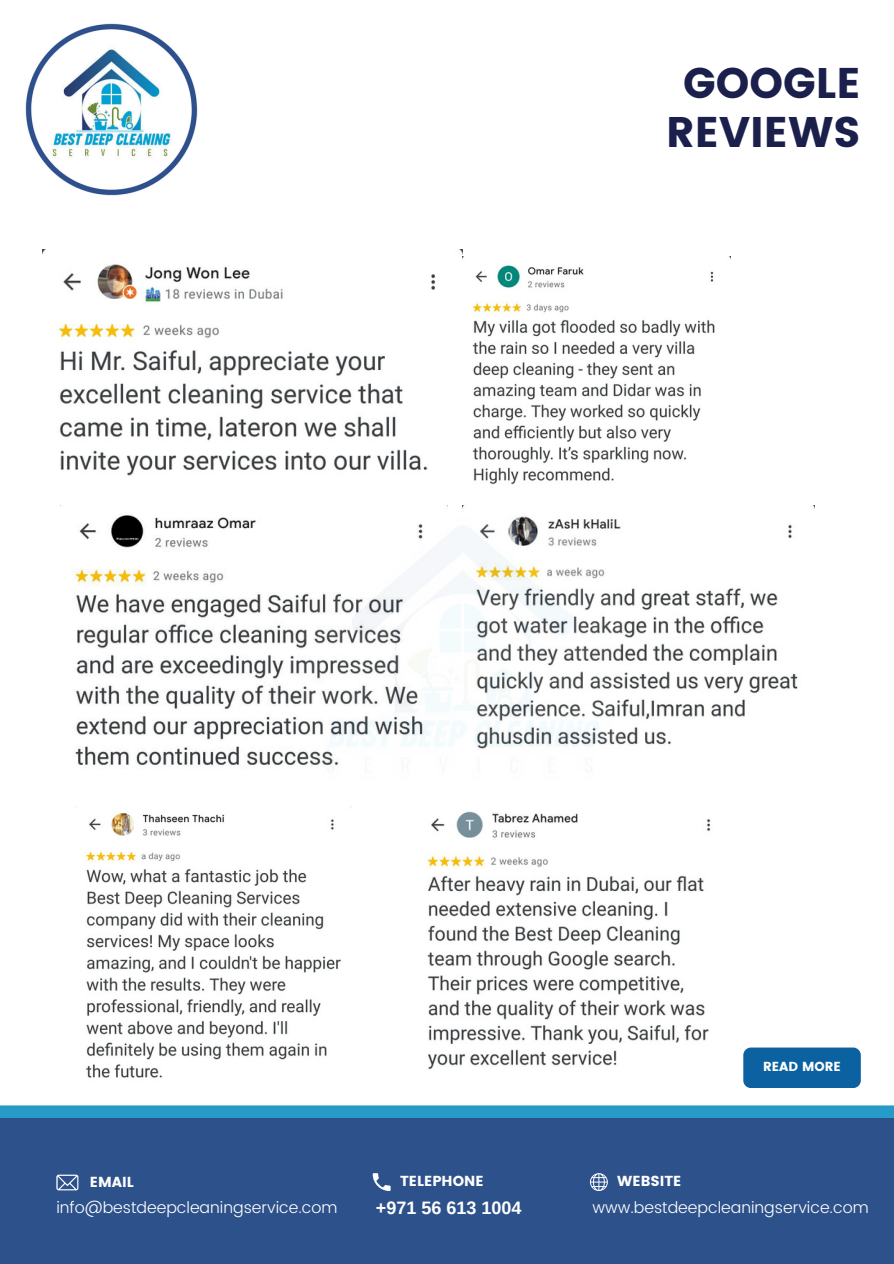
<style>
.page{position:relative;width:894px;height:1264px;background:#fff}
.page>*{position:absolute;margin:0;border:0;box-sizing:border-box;transform-origin:0 0}
.t1{font:42.75px/49.5px "Poppins";color:#1a204b;text-align:center}
.t2{font:700 18px "Arimo";color:#fff}
.t3{font:300 15.9px "Poppins";color:#fff}
.t4{font:14.55px "Poppins";color:#fff}
.t5{font:13.05px "Poppins";color:#fff}
</style>
<div class="page">
<div style="left:0;top:1105px;width:893px;height:158px;background:#279ac8"></div>
<div style="left:0;top:1117px;width:893px;height:146px;background:#2d518b"></div>
<svg style="left:372px;top:1173px;width:18px;height:17px"></svg>
<svg style="left:56px;top:1174px;width:22px;height:16px"></svg>
<svg style="left:590px;top:1173px;width:17px;height:17px"></svg>
<img style="left:23px;top:20px;width:177px;height:178px;border-radius:50%">
<img style="left:43px;top:250px;width:419px;height:226px">
<img style="left:463px;top:257px;width:267px;height:228px">
<img style="left:620px;top:505px;width:194px;height:240px">
<img style="left:74px;top:515px;width:231px;height:250px">
<img style="left:305px;top:505px;width:315px;height:267px">
<img style="left:427px;top:811px;width:284px;height:258px">
<img style="left:75px;top:806px;width:266px;height:272px">
<div style="left:743px;top:1047px;width:117px;height:41px;background:#0c62a1;border-radius:8px"></div>
<h3 class="t1" style="left:666px;top:58px;width:196px">GOOGLE<br>REVIEWS</h3>
<h1 class="t4" style="left:90px;top:1173px;width:45px">EMAIL</h1>
<p class="t4" style="left:400px;top:1172px;width:85px">TELEPHONE</p>
<p class="t3" style="left:56px;top:1197px;width:282px">info@bestdeepcleaningservice.com</p>
<p class="t2" style="left:376px;top:1198px;width:147px">+971 56 613 1004</p>
<p class="t5" style="left:762px;top:1058px;width:79px">READ MORE</p>
<p class="t4" style="left:617px;top:1172px;width:66px">WEBSITE</p>
<p class="t3" style="left:592px;top:1197px;width:277px">www.bestdeepcleaningservice.com</p>
</div>
